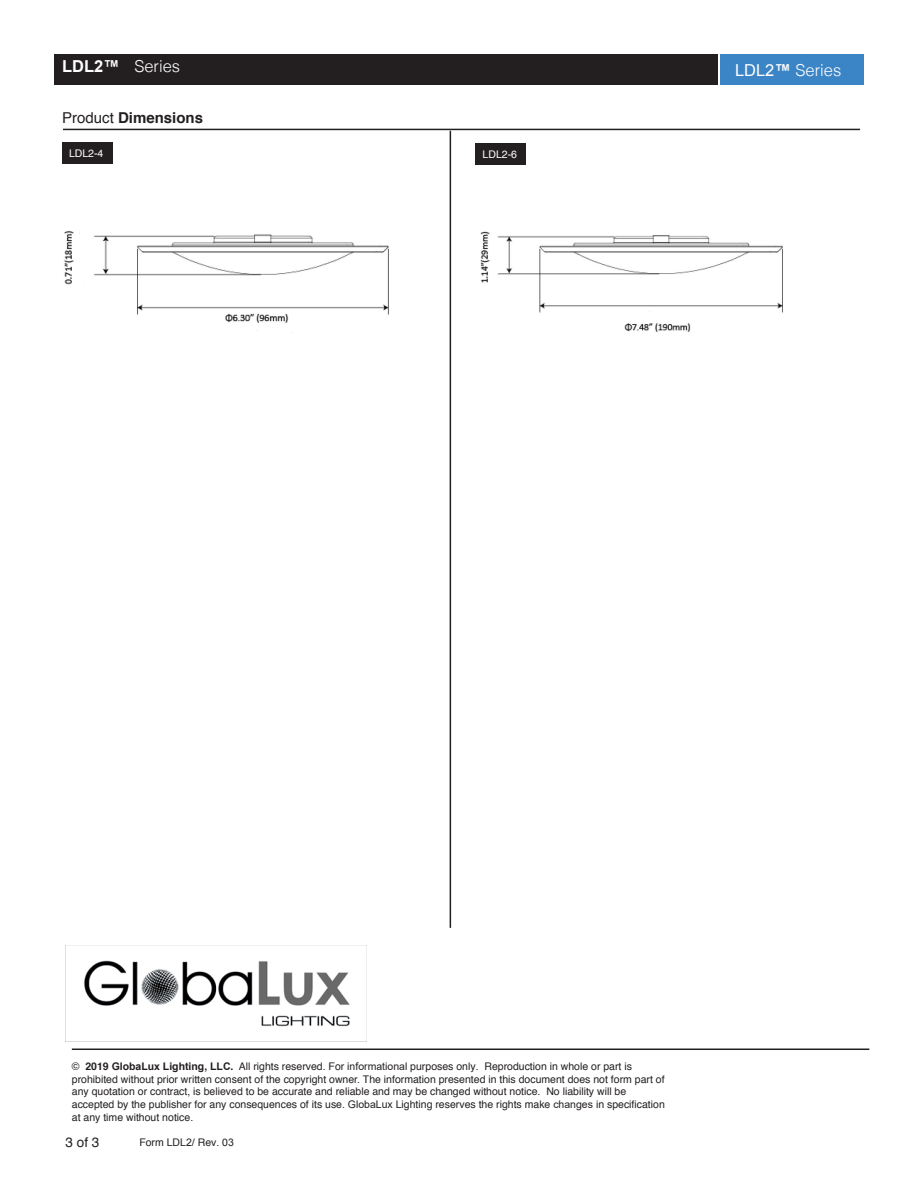
<style>
.page{position:relative;width:918px;height:1188px;background:#fff}
.page>*{position:absolute;margin:0;border:0;box-sizing:border-box;transform-origin:0 0}
.t1{font:300 16.5px "Helvetica";color:#fff}
.t2{font:700 15px "Helvetica";color:#231f20}
.t3{font:13.5px "Helvetica";color:#231f20}
.t4{font:10.5px/12.9px "Helvetica";color:#231f20}
.t5{font:10.5px "Helvetica";color:#fff}
.s1{font-family:"Arial";font-weight:700}
.s2{font-family:"Arial";font-weight:400}
.s3{font-weight:400}
.s4{font-weight:700}
.s5{font-family:"Arial"}
</style>
<div class="page">
<hr style="left:63px;top:129px;width:797px;height:1px;background:#231f20">
<div style="left:54px;top:54px;width:663px;height:30px;background:#231f20"></div>
<div style="left:721px;top:54px;width:143px;height:30px;background:#3b84c5"></div>
<hr style="left:72px;top:1049px;width:797px;height:1px;background:#231f20">
<img style="left:66px;top:945px;width:300px;height:82px">
<div style="left:62px;top:142px;width:51px;height:21px;background:#231f20"></div>
<img style="left:64px;top:230px;width:325px;height:103px">
<div style="left:475px;top:143px;width:50px;height:21px;background:#231f20"></div>
<hr style="left:450px;top:131px;width:1px;height:797px;background:#231f20">
<img style="left:480px;top:231px;width:303px;height:101px">
<h1 class="t1" style="left:62px;top:52px;width:120px"><span class="s1">LDL2</span><span class="s1">™</span> Series</h1>
<h1 class="t1" style="left:735px;top:56px;width:108px"><span class="s2">LDL2</span><span class="s1">™</span> Series</h1>
<h2 class="t2" style="left:62px;top:106px;width:142px"><span class="s3">Product</span> Dimensions</h2>
<p class="t5" style="left:69px;top:145px;width:36px">LDL2-4</p>
<p class="t5" style="left:483px;top:146px;width:36px">LDL2-6</p>
<p class="t4" style="left:72px;top:1060px;width:594px">© <span class="s4">2019</span> <span class="s1">GlobaLux</span> <span class="s4">Lighting,</span> <span class="s1">LLC</span><span class="s4">.</span> All rights reserved. For <span class="s5">informational</span> purposes only. Reproduction in whole or part is prohibited without prior written consent of the copyright owner. The information presented in this document does not form part of any quotation or contract, is believed to be accurate and reliable and may be changed without notice. No liability will be accepted by the publisher for any consequences of its use. <span class="s5">GlobaLux</span> Lighting reserves the rights make <span class="s5">changes</span> in specification at any time without notice.</p>
<p class="t4" style="left:139px;top:1136px;width:96px">Form <span class="s5">LDL2</span>/ Rev. 0<span class="s5">3</span></p>
<p class="t3" style="left:66px;top:1131px;width:35px">3 of 3</p>
</div>
